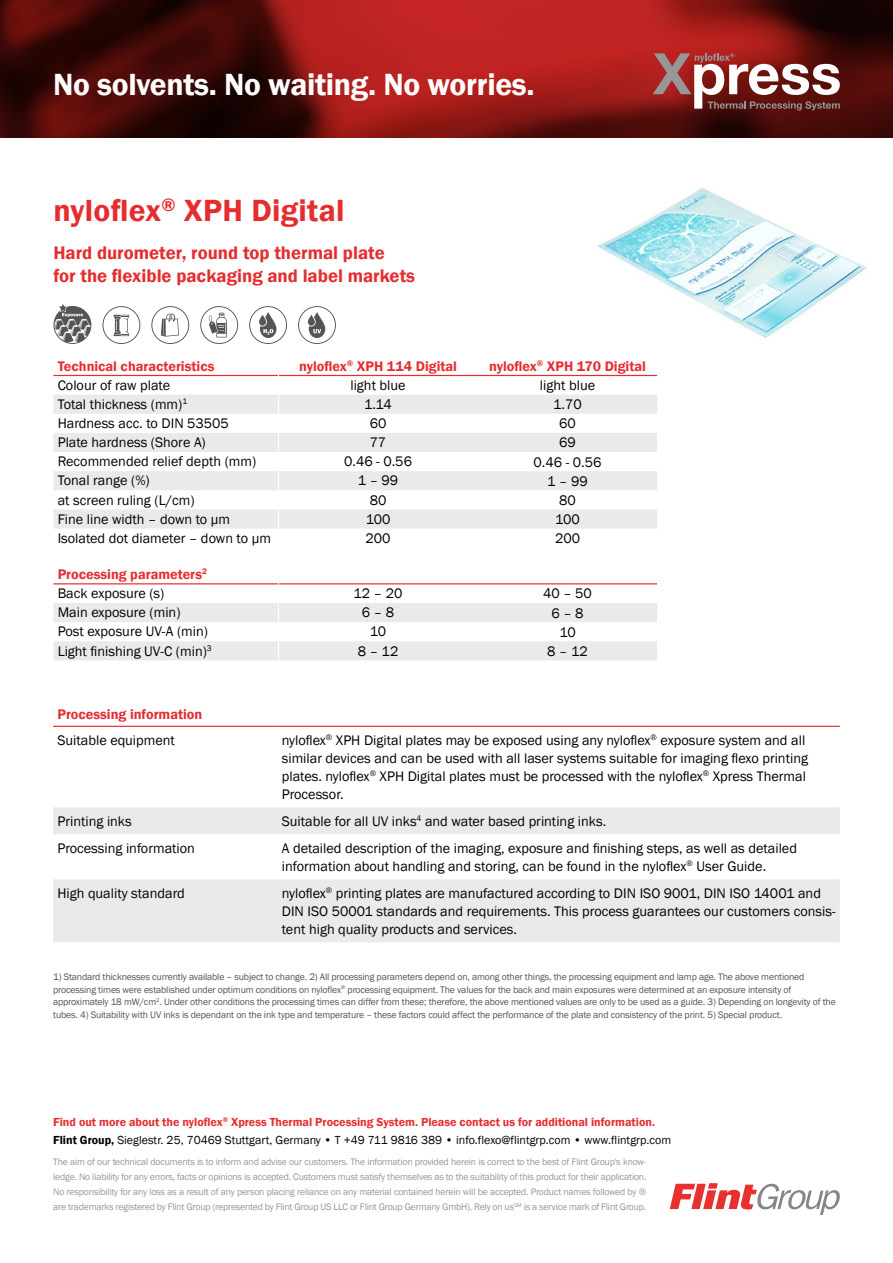
<style>
.page{position:relative;width:893px;height:1263px;background:#fff}
.page>*{position:absolute;margin:0;border:0;box-sizing:border-box;transform-origin:0 0}
.t1{font:600 31.5px "Franklin Gothic";letter-spacing:-.01em;color:#fff}
.t2{font:600 31.5px "Franklin Gothic";letter-spacing:.01em;color:#e52d30}
.t3{font:600 18.75px/22.5px "Franklin Gothic";color:#e52d30}
.t4{font:14.25px/19.2px "Franklin Gothic";color:#000}
.t5{font:600 14.25px "Franklin Gothic";color:#e52d30}
.t6{font:600 12px/18.1px "Franklin Gothic";color:#e52d30}
.t7{font:9.75px/12.8px "Franklin Gothic";letter-spacing:-.015em;color:#535454}
.t8{font:9.75px/15px "Franklin Gothic";letter-spacing:-.02em;color:#969798;text-align:justify}
.s1{font-weight:600;color:#e52d30}
.s2{color:#000}
.s3{font-weight:400;color:#000}
</style>
<div class="page">
<img style="left:0;top:0;width:893px;height:137px">
<svg style="left:670px;top:1183px;width:170px;height:32px"></svg>
<img style="left:598px;top:187px;width:269px;height:151px">
<svg style="left:279px;top:395px;width:378px;height:134px;fill:#e9eaea"></svg>
<hr style="left:278px;top:375px;width:200px;height:1px;background:#e52d30">
<hr style="left:478px;top:375px;width:179px;height:1px;background:#e52d30">
<hr style="left:278px;top:583px;width:200px;height:1px;background:#e52d30">
<hr style="left:478px;top:583px;width:179px;height:1px;background:#e52d30">
<svg style="left:653px;top:53px;width:187px;height:58px"></svg>
<svg style="left:53px;top:395px;width:225px;height:134px"></svg>
<hr style="left:53px;top:375px;width:225px;height:1px;background:#e52d30">
<svg style="left:53px;top:807px;width:787px;height:135px;fill:#e9eaea"></svg>
<hr style="left:53px;top:726px;width:225px;height:1px;background:#e52d30">
<hr style="left:278px;top:726px;width:562px;height:1px;background:#e52d30">
<svg style="left:53px;top:603px;width:604px;height:57px"></svg>
<hr style="left:53px;top:583px;width:225px;height:1px;background:#e52d30">
<svg style="left:102px;top:306px;width:39px;height:38px"></svg>
<svg style="left:151px;top:306px;width:38px;height:38px"></svg>
<svg style="left:200px;top:306px;width:38px;height:38px"></svg>
<svg style="left:249px;top:306px;width:38px;height:38px"></svg>
<svg style="left:298px;top:306px;width:38px;height:38px"></svg>
<svg style="left:53px;top:304px;width:39px;height:40px"></svg>
<h1 class="t1" style="left:53px;top:65px;width:483px">No solvents. No waiting. No worries.</h1>
<h1 class="t2" style="left:53px;top:191px;width:293px">nyloflex<sup>®</sup> XPH Digital</h1>
<h2 class="t3" style="left:53px;top:242px;width:363px">Hard durometer, round top thermal plate<br>for the flexible packaging and label markets</h2>
<p class="t5" style="left:58px;top:357px;width:158px">Technical characteristics</p>
<p class="t4" style="left:58px;top:376px;width:215px">Colour of raw plate<br>Total thickness (mm)<sup>1<br></sup>Hardness acc. to DIN 53505<br>Plate hardness (Shore A)<br>Recommended relief depth (mm)<br>Tonal range (%)<br>at screen ruling (L/cm)<br>Fine line width – down to μm<br>Isolated dot diameter – down to μm</p>
<p class="t4" style="left:58px;top:565px;width:156px"><span class="s1">Processing parameters</span><sup>2<br></sup>Back exposure (s)<br>Main exposure (min)<br>Post exposure UV-A (min)<br>Light finishing UV-C (min)<sup>3</sup></p>
<p class="t5" style="left:299px;top:357px;width:160px">nyloflex<sup>®</sup> XPH 114 Digital</p>
<p class="t5" style="left:489px;top:357px;width:159px">nyloflex<sup>®</sup> XPH 170 Digital</p>
<p class="t4" style="left:350px;top:376px;width:57px">light blue</p>
<p class="t4" style="left:540px;top:376px;width:57px">light blue</p>
<p class="t4" style="left:364px;top:395px;width:29px">1.14</p>
<p class="t4" style="left:553px;top:395px;width:30px">1.70</p>
<p class="t4" style="left:370px;top:414px;width:18px">60</p>
<p class="t4" style="left:559px;top:414px;width:18px">60</p>
<p class="t4" style="left:370px;top:433px;width:18px">77</p>
<p class="t4" style="left:559px;top:433px;width:18px">69</p>
<p class="t4" style="left:344px;top:452px;width:69px">0.46 - 0.56</p>
<p class="t4" style="left:534px;top:453px;width:69px">0.46 - 0.56</p>
<p class="t4" style="left:358px;top:471px;width:42px">1 – 99</p>
<p class="t4" style="left:547px;top:472px;width:42px">1 – 99</p>
<p class="t4" style="left:370px;top:490px;width:18px">80</p>
<p class="t4" style="left:559px;top:491px;width:18px">80</p>
<p class="t4" style="left:366px;top:510px;width:26px">100</p>
<p class="t4" style="left:555px;top:510px;width:26px">100</p>
<p class="t4" style="left:366px;top:529px;width:27px">200</p>
<p class="t4" style="left:555px;top:529px;width:27px">200</p>
<p class="t4" style="left:354px;top:584px;width:50px">12 – 20</p>
<p class="t4" style="left:543px;top:584px;width:50px">40 – 50</p>
<p class="t4" style="left:362px;top:603px;width:34px">6 – 8</p>
<p class="t4" style="left:551px;top:603px;width:34px">6 – 8</p>
<p class="t4" style="left:370px;top:622px;width:18px">10</p>
<p class="t4" style="left:559px;top:623px;width:18px">10</p>
<p class="t4" style="left:358px;top:641px;width:42px">8 – 12</p>
<p class="t4" style="left:547px;top:642px;width:42px">8 – 12</p>
<p class="t5" style="left:57px;top:706px;width:146px">Processing information</p>
<p class="t4" style="left:57px;top:731px;width:119px">Suitable equipment</p>
<p class="t4" style="left:282px;top:731px;width:528px;line-height:18px">nyloflex<sup>®</sup> XPH Digital plates may be exposed using any nyloflex<sup>®</sup> exposure system and all similar devices and can be used with all laser systems suitable for imaging flexo printing plates. nyloflex<sup>®</sup> XPH Digital plates must be processed with the nyloflex<sup>®</sup> Xpress Thermal Processor.</p>
<p class="t4" style="left:57px;top:812px;width:76px">Printing inks</p>
<p class="t4" style="left:282px;top:812px;width:326px">Suitable for all UV inks<sup>4</sup> and water based printing inks.</p>
<p class="t4" style="left:57px;top:839px;width:139px">Processing information</p>
<p class="t4" style="left:282px;top:839px;width:517px;line-height:18px">A detailed description of the imaging, exposure and finishing steps, as well as detailed information about handling and storing, can be found in the nyloflex<sup>®</sup> User Guide.</p>
<p class="t4" style="left:57px;top:884px;width:129px">High quality standard</p>
<p class="t4" style="left:282px;top:884px;width:555px;line-height:18px">nyloflex<sup>®</sup> printing plates are manufactured according to DIN ISO 9001, DIN ISO 14001 and<br>DIN ISO 50001 standards and requirements. This process guarantees our customers consis&shy;tent high quality products and services.</p>
<p class="t7" style="left:53px;top:970px;width:784px">1) Standard thicknesses currently available – subject to change. 2) All processing parameters depend on, among other things, the processing equipment and lamp age. The above mentioned processing times were established under optimum conditions on nyloflex<sup>®</sup> processing equipment. The values for the back and main exposures were determined at an exposure intensity of approximately 18 mW/cm<sup>2</sup>. Under other conditions the processing times can differ from these; therefore, the above mentioned values are only to be used as a guide. 3) Depending on longevity of the tubes. 4) Suitability with UV inks is dependant on the ink type and temperature – these factors could affect the performance of the plate and consistency of the print. 5) Special product.</p>
<p class="t6" style="left:53px;top:1112px;width:619px">Find out more about the nyloflex<sup>®</sup> Xpress Thermal Processing System. Please contact us for additional information.<br><span class="s2">Flint Group,</span> <span class="s3">Sieglestr. 25, 70469 Stuttgart, Germany</span> <span class="s2">•</span> <span class="s3">T +49 711 9816 389</span> <span class="s2">•</span> <span class="s3">info.flexo@flintgrp.com</span> <span class="s2">•</span> <span class="s3">www.flintgrp.com</span></p>
<p class="t8" style="left:53px;top:1154px;width:595px">The aim of our technical documents is to inform and advise our customers. The information provided herein is correct to the best of Flint Group's know&shy;ledge. No liability for any errors, facts or opinions is accepted. Customers must satisfy themselves as to the suitability of this product for their application.<br>No responsibility for any loss as a result of any person placing reliance on any material contained herein will be accepted. Product names followed by ® are trademarks registered by Flint Group (represented by Flint Group US LLC or Flint Group Germany GmbH). Rely on us<sup>SM</sup> is a service mark of Flint Group.</p>
</div>
